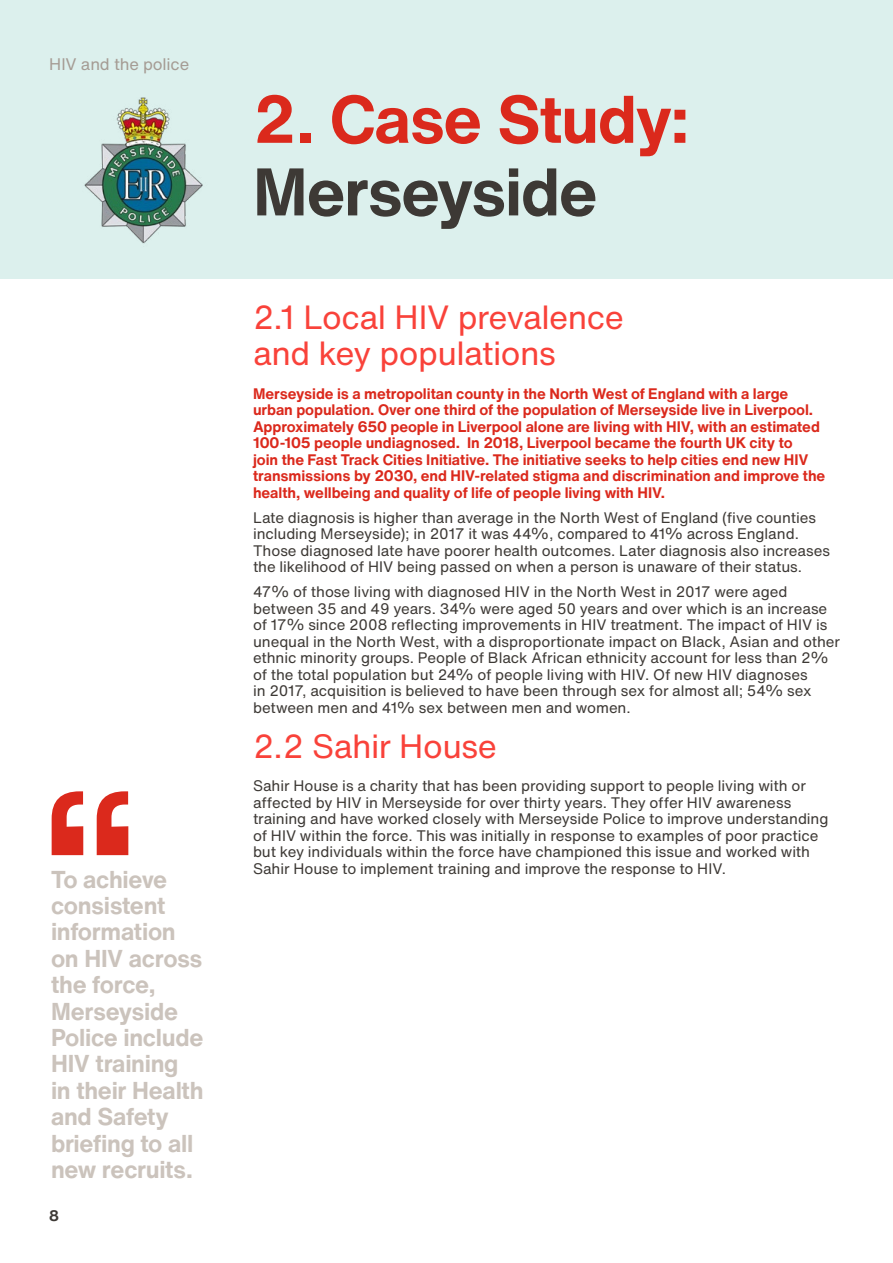
<style>
.page{position:relative;width:893px;height:1263px;background:#fff}
.page>*{position:absolute;margin:0;border:0;box-sizing:border-box;transform-origin:0 0}
.Quote_mark{font:500 231px "Helvetica Now Text";color:#db291c}
.Headline{font:700 66px/72.6px "Helvetica Now Text";letter-spacing:-.02em;color:#db291c}
.Subheading{font:33px/36.3px "Helvetica Now Text";letter-spacing:-.015em;color:#f9423a}
.t1{font:700 24px/26.4px "Helvetica Now Text";letter-spacing:-.015em;color:#cbc3bc}
.t2{font:16.5px "Helvetica Now Text";letter-spacing:-.01em;color:#a59c94}
.Body{font:15px/16.5px "Helvetica Now Text";letter-spacing:-.005em;color:#3d3935}
.Body_Header{font:700 15px/16.5px "Helvetica Now Text";letter-spacing:-.005em;color:#db291c}
.t3{font:700 15px "Helvetica Now Text";color:#3d3935}
.s1{color:#3d3935}
</style>
<div class="page">
<div style="left:0;top:0;width:893px;height:279px;background:#dcf0ed"></div>
<img style="left:84px;top:97px;width:119px;height:147px">
<p class="t2" style="left:49px;top:51px;width:142px">HIV and the police</p>
<p class="Quote_mark" style="left:42px;top:700px;width:96px">“</p>
<p class="t1" style="left:51px;top:865px;width:154px">To achieve consistent information on HIV across the force,<br>Merseyside<br>Police include<br>HIV training in their Health and Safety briefing to all new recruits.</p>
<p class="t3" style="left:49px;top:1204px;width:11px">8</p>
<p class="Headline" style="left:253px;top:81px;width:438px">2. Case Study:<br><span class="s1">Merseyside</span></p>
<p class="Subheading" style="left:253px;top:298px;width:372px">2.1 Local HIV prevalence and key populations</p>
<p class="Body_Header" style="left:253px;top:385px;width:574px">Merseyside is a metropolitan county in the North West of England with a large urban population. Over one third of the population of Merseyside live in Liverpool.<br>Approximately 650 people in Liverpool alone are living with HIV, with an estimated 100-105 people undiagnosed. In 2018, Liverpool became the fourth UK city to<br>join the Fast Track Cities Initiative. The initiative seeks to help cities end new HIV transmissions by 2030, end HIV-related stigma and discrimination and improve the health, wellbeing and quality of life of people living with HIV.</p>
<p class="Body" style="left:253px;top:509px;width:579px">Late diagnosis is higher than average in the North West of England (five counties including Merseyside); in 2017 it was 44%, compared to 41% across England.<br>Those diagnosed late have poorer health outcomes. Later diagnosis also increases the likelihood of HIV being passed on when a person is unaware of their status.</p>
<p class="Body" style="left:253px;top:583px;width:588px">47% of those living with diagnosed HIV in the North West in 2017 were aged between 35 and 49 years. 34% were aged 50 years and over which is an increase of 17% since 2008 reflecting improvements in HIV treatment. The impact of HIV is unequal in the North West, with a disproportionate impact on Black, Asian and other ethnic minority groups. People of Black African ethnicity account for less than 2% of the total population but 24% of people living with HIV. Of new HIV diagnoses<br>in 2017, acquisition is believed to have been through sex for almost all; 54% sex between men and 41% sex between men and women.</p>
<p class="Subheading" style="left:253px;top:727px;width:245px">2.2 Sahir House</p>
<p class="Body" style="left:253px;top:777px;width:577px">Sahir House is a charity that has been providing support to people living with or affected by HIV in Merseyside for over thirty years. They offer HIV awareness training and have worked closely with Merseyside Police to improve understanding of HIV within the force. This was initially in response to examples of poor practice but key individuals within the force have championed this issue and worked with Sahir House to implement training and improve the response to HIV.</p>
</div>
